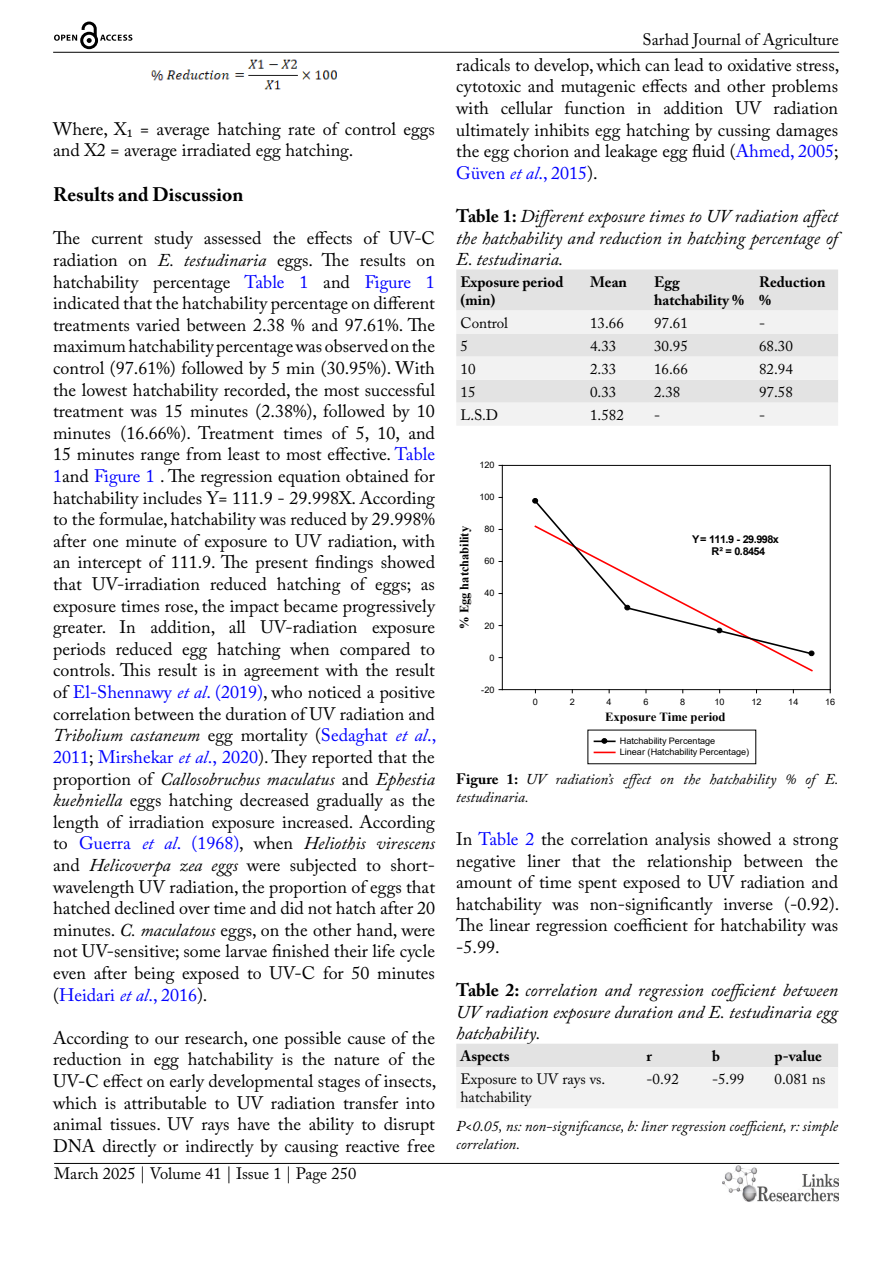
<style>
.page{position:relative;width:893px;height:1263px;background:#fff}
.page>*{position:absolute;margin:0;border:0;box-sizing:border-box;transform-origin:0 0}
.t1{font:700 19.5px "Adobe Caslon Pro";color:#000}
.t2{font:18px/21.6px "Adobe Caslon Pro";color:#000;text-align:justify}
.t3{font:italic 18px/21.6px "Adobe Caslon Pro";color:#000;text-align:justify}
.t4{font:16.5px "Adobe Caslon Pro";color:#000}
.t5{font:italic 15px/18px "Adobe Caslon Pro";color:#000}
.t6{font:15px/18px "Adobe Caslon Pro";color:#000}
.t7{font:700 15px/18px "Adobe Caslon Pro";color:#000}
.t8{font:700 12.75px "Times New Roman";color:#000}
.t9{font:700 12.45px "Times New Roman";letter-spacing:-.005em;color:#000}
.t10{font:700 10.65px/12.5px "Arial";letter-spacing:-.06em;color:#000;text-align:center}
.t11{font:8.85px/11.1px "Arial";color:#000}
.s1{font-style:italic}
.s2{color:#00f}
.s3{font-style:italic;color:#00f}
.s4{font-weight:700;font-style:normal}
</style>
<div class="page">
<hr style="left:53px;top:52px;width:786px;height:1px;background:#000">
<hr style="left:54px;top:1163px;width:785px;height:1px;background:#000">
<img style="left:722px;top:1166px;width:117px;height:36px">
<svg style="left:54px;top:22px;width:78px;height:27px"></svg>
<img style="left:151px;top:59px;width:186px;height:31px">
<div style="left:456px;top:269px;width:382px;height:42px;background:#e3e3e3"></div>
<svg style="left:456px;top:311px;width:382px;height:114px"></svg>
<hr style="left:502px;top:689px;width:328px;height:1px;background:#000">
<hr style="left:502px;top:465px;width:328px;height:1px;background:#000">
<hr style="left:502px;top:465px;width:1px;height:225px;background:#000">
<hr style="left:830px;top:465px;width:1px;height:225px;background:#000">
<svg style="left:532px;top:498px;width:282px;height:174px"></svg>
<hr style="left:594px;top:740px;width:21px;height:2px;background:#000">
<svg style="left:601px;top:738px;width:6px;height:5px"></svg>
<svg style="left:594px;top:752px;width:21px;height:1px"></svg>
<svg style="left:456px;top:1044px;width:382px;height:64px"></svg>
<p class="t2" style="left:53px;top:118px;width:383px">Where, X₁ = average hatching rate of control eggs and X2 = average irradiated egg hatching.</p>
<p class="t1" style="left:53px;top:183px;width:192px">Results and Discussion</p>
<p class="t2" style="left:53px;top:227px;width:385px">The current study assessed the effects of UV-C radiation on <span class="s1">E. testudinaria</span> eggs. The results on hatchability percentage <span class="s2">Table 1</span> and <span class="s2">Figure 1 </span>indicated that the hatchability percentage on different treatments varied between 2.38 % and 97.61%. The maximum hatchability percentage was observed on the control (97.61%) followed by 5 min (30.95%). With the lowest hatchability recorded, the most successful treatment was 15 minutes (2.38%), followed by 10 minutes (16.66%). Treatment times of 5, 10, and 15 minutes range from least to most effective. <span class="s2">Table 1</span>and <span class="s2">Figure 1</span> . The regression equation obtained for hatchability includes Y= 111.9 - 29.998X. According to the formulae, hatchability was reduced by 29.998% after one minute of exposure to UV radiation, with an intercept of 111.9. The present findings showed that UV-irradiation reduced hatching of eggs; as exposure times rose, the impact became progressively greater. In addition, all UV-radiation exposure periods reduced egg hatching when compared to controls. This result is in agreement with the result of <span class="s2">El-Shennawy</span> <span class="s3">et al</span><span class="s2">. (2019)</span>, who noticed a positive correlation between the duration of UV radiation and <span class="s1">Tribolium castaneum</span> egg mortality (<span class="s2">Sedaghat</span> <span class="s3">et al</span><span class="s2">., 2011</span>; <span class="s2">Mirshekar</span> <span class="s3">et al</span><span class="s2">., 2020</span>). They reported that the proportion of <span class="s1">Callosobruchus maculatus</span> and <span class="s1">Ephestia kuehniella</span> eggs hatching decreased gradually as the length of irradiation exposure increased. According to <span class="s2">Guerra</span> <span class="s3">et al</span><span class="s2">. (1968)</span>, when <span class="s1">Heliothis virescens </span>and <span class="s1">Helicoverpa zea eggs</span> were subjected to short&shy;wavelength UV radiation, the proportion of eggs that hatched declined over time and did not hatch after 20 minutes. <span class="s1">C. maculatous</span> eggs, on the other hand, were not UV-sensitive; some larvae finished their life cycle even after being exposed to UV-C for 50 minutes (<span class="s2">Heidari</span> <span class="s3">et al</span><span class="s2">., 2016</span>).</p>
<p class="t2" style="left:53px;top:1027px;width:385px">According to our research, one possible cause of the reduction in egg hatchability is the nature of the UV-C effect on early developmental stages of insects, which is attributable to UV radiation transfer into animal tissues. UV rays have the ability to disrupt DNA directly or indirectly by causing reactive free</p>
<p class="t4" style="left:54px;top:1164px;width:304px">March 2025 | Volume 41 | Issue 1 | Page 250</p>
<p class="t4" style="left:643px;top:30px;width:198px">Sarhad Journal of Agriculture</p>
<p class="t2" style="left:456px;top:54px;width:385px">radicals to develop, which can lead to oxidative stress, cytotoxic and mutagenic effects and other problems with cellular function in addition UV radiation ultimately inhibits egg hatching by cussing damages the egg chorion and leakage egg fluid (<span class="s2">Ahmed, 2005</span>; <span class="s2">Güven</span> <span class="s3">et al</span><span class="s2">., 2015</span>).</p>
<p class="t3" style="left:456px;top:205px;width:383px"><span class="s4">Table 1:</span> Different exposure times to UV radiation affect the hatchability and reduction in hatching percentage of E. testudinaria.</p>
<p class="t7" style="left:460px;top:272px;width:104px">Exposure period (min)</p>
<p class="t7" style="left:590px;top:272px;width:38px">Mean</p>
<p class="t7" style="left:654px;top:272px;width:92px">Egg hatchability %</p>
<p class="t7" style="left:759px;top:272px;width:68px">Reduction %</p>
<p class="t6" style="left:460px;top:313px;width:49px">Control</p>
<p class="t6" style="left:590px;top:313px;width:35px">13.66</p>
<p class="t6" style="left:654px;top:313px;width:35px">97.61</p>
<p class="t6" style="left:759px;top:313px;width:8px">-</p>
<p class="t6" style="left:460px;top:336px;width:9px">5</p>
<p class="t6" style="left:590px;top:336px;width:28px">4.33</p>
<p class="t6" style="left:654px;top:336px;width:35px">30.95</p>
<p class="t6" style="left:759px;top:336px;width:35px">68.30</p>
<p class="t6" style="left:460px;top:359px;width:16px">10</p>
<p class="t6" style="left:590px;top:359px;width:28px">2.33</p>
<p class="t6" style="left:654px;top:359px;width:35px">16.66</p>
<p class="t6" style="left:759px;top:359px;width:35px">82.94</p>
<p class="t6" style="left:460px;top:382px;width:16px">15</p>
<p class="t6" style="left:590px;top:382px;width:28px">0.33</p>
<p class="t6" style="left:654px;top:382px;width:28px">2.38</p>
<p class="t6" style="left:759px;top:382px;width:35px">97.58</p>
<p class="t6" style="left:460px;top:405px;width:39px">L.S.D</p>
<p class="t6" style="left:590px;top:405px;width:35px">1.582</p>
<p class="t6" style="left:654px;top:405px;width:8px">-</p>
<p class="t6" style="left:759px;top:405px;width:8px">-</p>
<p class="t11" style="left:479px;top:460px;width:17px">120</p>
<p class="t11" style="left:479px;top:492px;width:17px">100</p>
<p class="t8" style="left:455px;top:629px;width:104px;rotate:-90deg">% Egg hatchability</p>
<p class="t11" style="left:484px;top:524px;width:12px">80</p>
<p class="t11" style="left:484px;top:556px;width:12px">60</p>
<p class="t11" style="left:484px;top:588px;width:12px">40</p>
<p class="t11" style="left:484px;top:620px;width:12px">20</p>
<p class="t11" style="left:489px;top:652px;width:7px">0</p>
<p class="t11" style="left:481px;top:684px;width:15px">-20</p>
<p class="t10" style="left:692px;top:533px;width:88px">Y= 111.9 - 29.998x<br>R² = 0.8454</p>
<p class="t11" style="left:533px;top:696px;width:7px">0</p>
<p class="t11" style="left:570px;top:696px;width:7px">2</p>
<p class="t11" style="left:607px;top:696px;width:7px">4</p>
<p class="t11" style="left:643px;top:696px;width:7px">6</p>
<p class="t11" style="left:680px;top:696px;width:7px">8</p>
<p class="t11" style="left:715px;top:696px;width:12px">10</p>
<p class="t11" style="left:751px;top:696px;width:12px">12</p>
<p class="t11" style="left:788px;top:696px;width:12px">14</p>
<p class="t11" style="left:825px;top:696px;width:12px">16</p>
<p class="t9" style="left:605px;top:708px;width:122px">Exposure Time period</p>
<p class="t11" style="left:620px;top:736px;width:131px">Hatchability Percentage<br>Linear (Hatchability Percentage)</p>
<p class="t5" style="left:456px;top:770px;width:384px"><span class="s4">Figure 1:</span> UV radiation’s effect on the hatchability % of E. testudinaria.</p>
<p class="t2" style="left:456px;top:828px;width:385px">In <span class="s2">Table 2</span> the correlation analysis showed a strong negative liner that the relationship between the amount of time spent exposed to UV radiation and hatchability was non-significantly inverse (-0.92).<br>The linear regression coefficient for hatchability was -5.99.</p>
<p class="t3" style="left:456px;top:979px;width:383px"><span class="s4">Table 2:</span> correlation and regression coefficient between UV radiation exposure duration and E. testudinaria egg hatchability.</p>
<p class="t7" style="left:460px;top:1046px;width:51px">Aspects</p>
<p class="t7" style="left:646px;top:1046px;width:7px">r</p>
<p class="t7" style="left:712px;top:1046px;width:9px">b</p>
<p class="t7" style="left:775px;top:1046px;width:49px">p-value</p>
<p class="t6" style="left:460px;top:1070px;width:146px">Exposure to UV rays vs. hatchability</p>
<p class="t6" style="left:646px;top:1070px;width:34px">-0.92</p>
<p class="t6" style="left:712px;top:1070px;width:34px">-5.99</p>
<p class="t6" style="left:775px;top:1070px;width:52px">0.081 ns</p>
<p class="t5" style="left:456px;top:1116px;width:383px">P&lt;0.05, ns: non-significancse, b: liner regression coefficient, r: simple correlation.</p>
</div>
